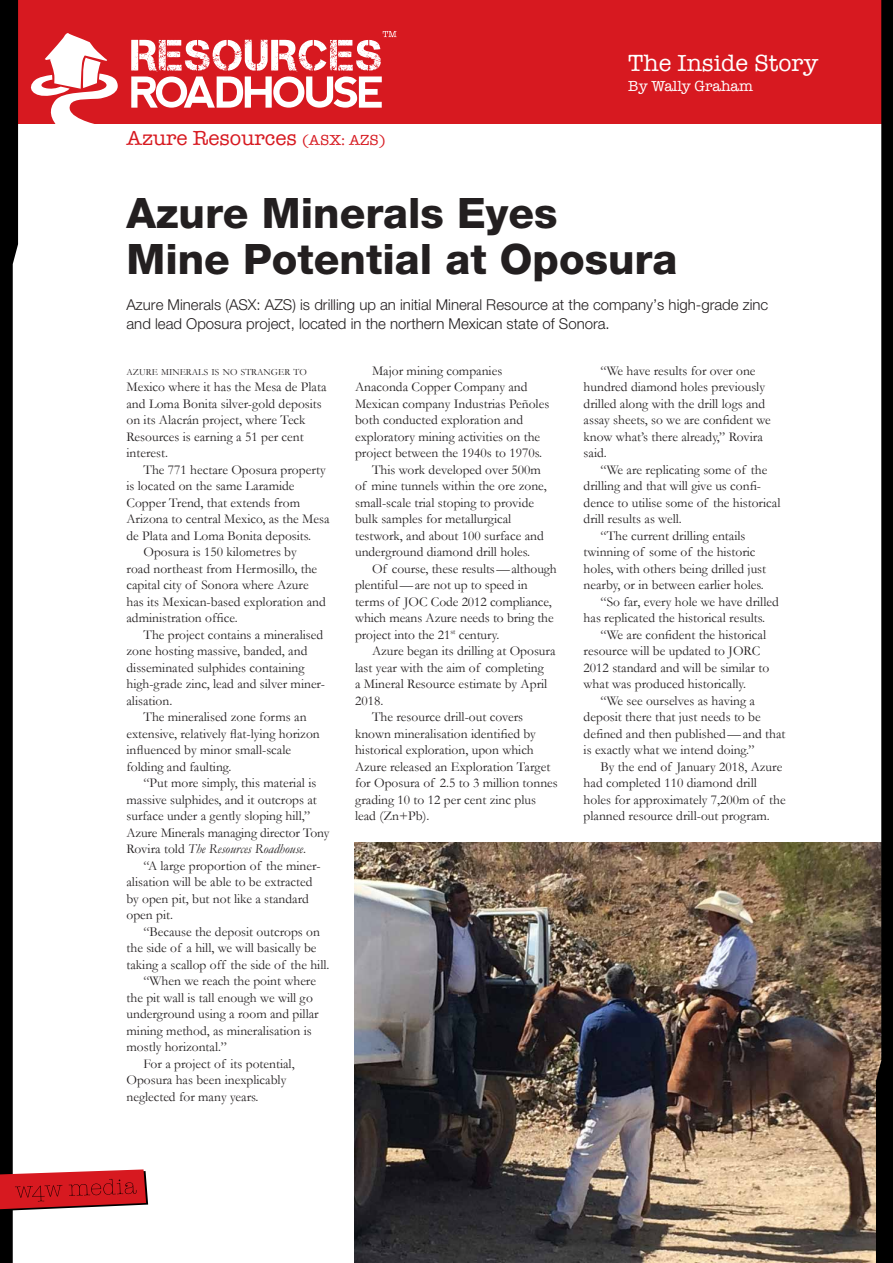
<style>
.page{position:relative;width:893px;height:1263px;background:#fff}
.page>*{position:absolute;margin:0;border:0;box-sizing:border-box;transform-origin:0 0}
.Headline{font:800 42px/46.5px "Helvetica Neue";color:#231f20}
.t1{font:24px "American Typewriter";color:#fff}
.PageHeader{font:21px "American Typewriter";color:#d71920}
.Intro{font:300 15px/19.5px "Helvetica Neue";color:#231f20}
.t2{font:15px "American Typewriter";color:#fff}
.Body{font:13.5px/16.5px "Garamond";color:#231f20}
.First{font:13.5px/16.5px "Garamond";color:#231f20}
.First-2{font:9.45px "Garamond";color:#231f20}
.s1{font-size:15px}
.s2{font-style:italic}
</style>
<div class="page">
<img style="left:397px;top:842px;width:479px;height:421px">
<div style="left:0;top:0;width:893px;height:123px;background:#d71920"></div>
<svg style="left:876px;top:0;width:17px;height:1263px"></svg>
<svg style="left:0;top:0;width:397px;height:1263px"></svg>
<p class="PageHeader" style="left:126px;top:122px;width:261px">Azure Resources <span class="s1">(ASX: AZS)</span></p>
<p class="t1" style="left:628px;top:44px;width:192px">The Inside Story</p>
<p class="t2" style="left:628px;top:74px;width:126px">By Wally Graham</p>
<p class="Headline" style="left:126px;top:189px;width:552px">Azure Minerals Eyes<br>Mine Potential at Oposura</p>
<p class="Intro" style="left:126px;top:294px;width:643px">Azure Minerals (ASX: AZS) is drilling up an initial Mineral Resource at the company’s high-grade zinc and lead Oposura project, located in the northern Mexican state of Sonora.</p>
<p class="First-2" style="left:126px;top:366px;width:182px">AZURE MINERALS IS NO STRANGER TO</p>
<p class="First" style="left:126px;top:378px;width:201px">Mexico where it has the Mesa de Plata and Loma Bonita silver-gold deposits on its Alacrán project, where Teck<br>Resources is earning a 51 per cent interest.</p>
<p class="Body" style="left:126px;top:461px;width:205px;text-indent:17px">The 771 hectare Oposura property is located on the same Laramide Copper Trend, that extends from Arizona to central Mexico, as the Mesa de Plata and Loma Bonita deposits.</p>
<p class="Body" style="left:126px;top:543px;width:201px;text-indent:17px">Oposura is 150 kilometres by<br>road northeast from Hermosillo, the capital city of Sonora where Azure has its Mexican-based exploration and administration office.</p>
<p class="Body" style="left:126px;top:626px;width:200px;text-indent:17px">The project contains a mineralised zone hosting massive, banded, and disseminated sulphides containing high-grade zinc, lead and silver miner&shy;alisation.</p>
<p class="Body" style="left:126px;top:708px;width:195px;text-indent:17px">The mineralised zone forms an extensive, relatively flat-lying horizon influenced by minor small-scale folding and faulting.</p>
<p class="Body" style="left:126px;top:774px;width:204px;text-indent:17px">“Put more simply, this material is massive sulphides, and it outcrops at surface under a gently sloping hill,” Azure Minerals managing director Tony Rovira told <span class="s2">The Resources Roadhouse</span>.</p>
<p class="Body" style="left:126px;top:857px;width:196px;text-indent:17px">“A large proportion of the miner&shy;alisation will be able to be extracted by open pit, but not like a standard open pit.</p>
<p class="Body" style="left:126px;top:923px;width:205px;text-indent:17px">“Because the deposit outcrops on the side of a hill, we will basically be taking a scallop off the side of the hill.</p>
<p class="Body" style="left:126px;top:972px;width:194px;text-indent:17px">“When we reach the point where the pit wall is tall enough we will go underground using a room and pillar mining method, as mineralisation is mostly horizontal.”</p>
<p class="Body" style="left:126px;top:1055px;width:170px;text-indent:17px">For a project of its potential,<br>Oposura has been inexplicably neglected for many years.</p>
<p class="Body" style="left:355px;top:362px;width:196px;text-indent:17px">Major mining companies<br>Anaconda Copper Company and<br>Mexican company Industrias Peñoles both conducted exploration and exploratory mining activities on the project between the 1940s to 1970s.</p>
<p class="Body" style="left:355px;top:461px;width:193px;text-indent:17px">This work developed over 500m of mine tunnels within the ore zone, small-scale trial stoping to provide bulk samples for metallurgical testwork, and about 100 surface and underground diamond drill holes.</p>
<p class="Body" style="left:355px;top:560px;width:203px;text-indent:17px">Of course, these results—although plentiful—are not up to speed in terms of JOC Code 2012 compliance, which means Azure needs to bring the project into the 21<sup>st</sup> century.</p>
<p class="Body" style="left:355px;top:642px;width:202px;text-indent:17px">Azure began its drilling at Oposura last year with the aim of completing<br>a Mineral Resource estimate by April<br>2018.</p>
<p class="Body" style="left:355px;top:708px;width:204px;text-indent:17px">The resource drill-out covers known mineralisation identified by historical exploration, upon which<br>Azure released an Exploration Target for Oposura of 2.5 to 3 million tonnes grading 10 to 12 per cent zinc plus lead (Zn+Pb).</p>
<p class="Body" style="left:584px;top:362px;width:189px;text-indent:17px">“We have results for over one hundred diamond holes previously drilled along with the drill logs and assay sheets, so we are confident we know what’s there already,” Rovira said.</p>
<p class="Body" style="left:584px;top:461px;width:198px;text-indent:17px">“We are replicating some of the drilling and that will give us confi&shy;dence to utilise some of the historical drill results as well.</p>
<p class="Body" style="left:584px;top:527px;width:184px;text-indent:17px">“The current drilling entails twinning of some of the historic holes, with others being drilled just nearby, or in between earlier holes.</p>
<p class="Body" style="left:584px;top:593px;width:197px;text-indent:17px">“So far, every hole we have drilled has replicated the historical results.</p>
<p class="Body" style="left:584px;top:626px;width:187px;text-indent:17px">“We are confident the historical resource will be updated to JORC 2012 standard and will be similar to what was produced historically.</p>
<p class="Body" style="left:584px;top:692px;width:203px;text-indent:17px">“We see ourselves as having a deposit there that just needs to be defined and then published—and that is exactly what we intend doing.”</p>
<p class="Body" style="left:584px;top:758px;width:204px;text-indent:17px">By the end of January 2018, Azure had completed 110 diamond drill holes for approximately 7,200m of the planned resource drill-out program.</p>
</div>
